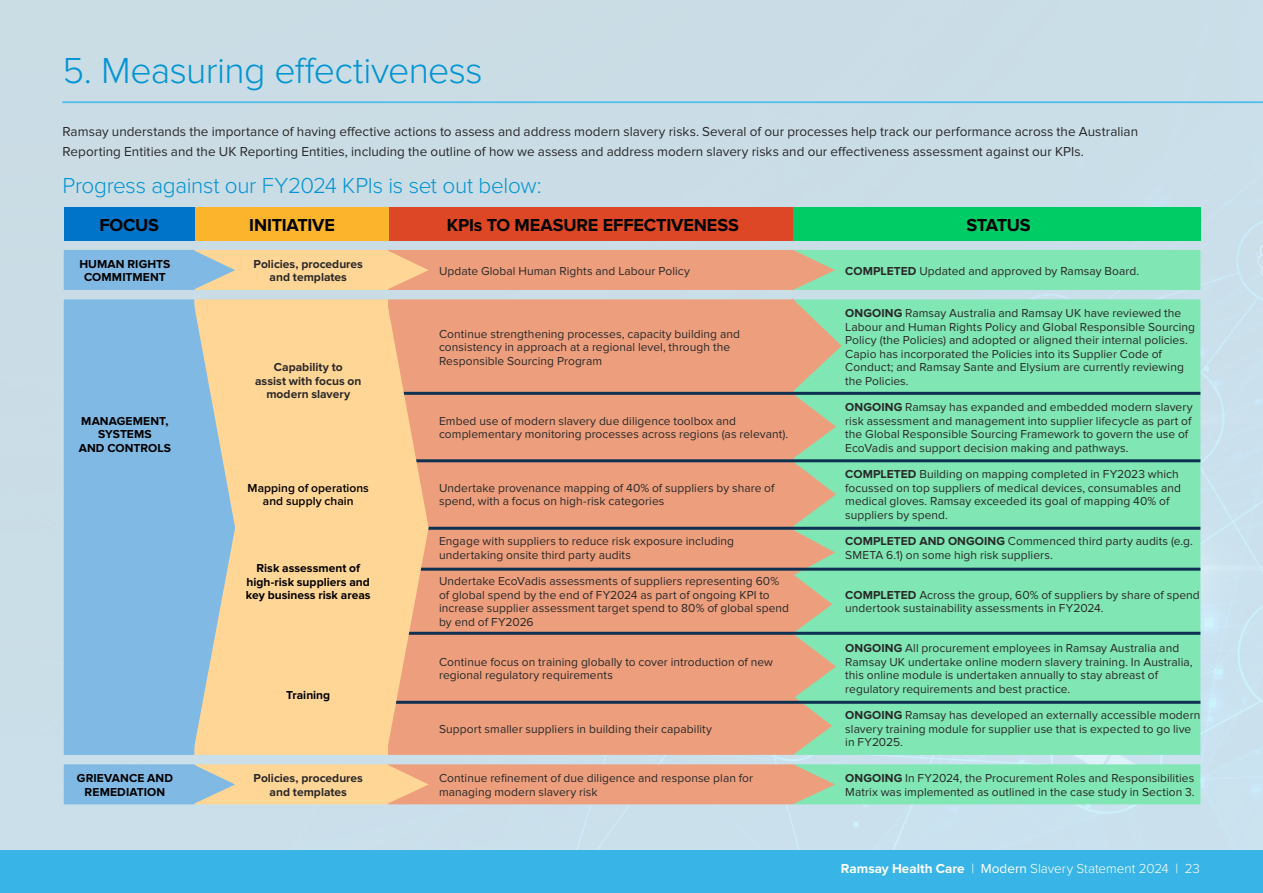
<style>
.page{position:relative;width:1263px;height:893px;background:#fff}
.page>*{position:absolute;margin:0;border:0;box-sizing:border-box;transform-origin:0 0}
.t1{font:300 37.5px "Proxima Nova";letter-spacing:-.02em;color:#0194d3}
.t2{font:300 22.5px "Proxima Nova";letter-spacing:-.015em;color:#0194d3}
.t3{font:700 18px "Proxima Nova";letter-spacing:-.01em;color:#000}
.t4{font:13.5px/19.5px "Proxima Nova";color:#292829}
.t5{font:300 13.5px "Proxima Nova";color:#fff}
.t6{font:12px/13.5px "Proxima Nova";letter-spacing:.005em;color:#292829}
.t7{font:700 12px/13.5px "Proxima Nova";letter-spacing:.005em;color:#000;text-align:center}
.t8{font:700 12px/13.5px "Proxima Nova";color:#292829;text-align:center}
.t9{font:600 12px/13.5px "Proxima Nova";letter-spacing:.005em;color:#000;text-align:center}
.s1{font-weight:700}
.s2{font-weight:400}
</style>
<div class="page">
<div style="left:0;top:0;width:1263px;height:850px;background:#cadde7"></div>
<div style="left:0;top:850px;width:1263px;height:43px;background:#38b5e6"></div>
<hr style="left:63px;top:102px;width:1200px;height:1px;background:#54bceb">
<div style="left:389px;top:207px;width:404px;height:34px;background:#de4726"></div>
<div style="left:195px;top:208px;width:194px;height:33px;background:#fbb42c"></div>
<div style="left:64px;top:208px;width:131px;height:33px;background:#0074c8"></div>
<div style="left:64px;top:250px;width:131px;height:554px;background:#80b9e3"></div>
<div style="left:195px;top:250px;width:193px;height:554px;background:#ffd695"></div>
<div style="left:388px;top:250px;width:406px;height:554px;background:#ed9f7d"></div>
<div style="left:794px;top:250px;width:406px;height:554px;background:#80e6b3"></div>
<svg style="left:193px;top:250px;width:42px;height:40px;background:#bfc7bc"></svg>
<div style="left:793px;top:207px;width:407px;height:34px;background:#0c6"></div>
<svg style="left:193px;top:299px;width:42px;height:454px;background:#bdc7bd"></svg>
<svg style="left:193px;top:764px;width:42px;height:40px;background:#bec7bc"></svg>
<svg style="left:387px;top:250px;width:42px;height:40px;background:#f5b988"></svg>
<svg style="left:387px;top:764px;width:42px;height:40px;background:#f5ba89"></svg>
<svg style="left:793px;top:250px;width:42px;height:40px;background:#b6c297"></svg>
<svg style="left:793px;top:764px;width:42px;height:40px;background:#b7c298"></svg>
<svg style="left:792px;top:298px;width:49px;height:457px;background:#b2c499"></svg>
<hr style="left:389px;top:459px;width:811px;height:3px;background:#0e3051">
<hr style="left:389px;top:527px;width:811px;height:3px;background:#0e3051">
<hr style="left:389px;top:632px;width:811px;height:3px;background:#0e3051">
<hr style="left:389px;top:701px;width:811px;height:3px;background:#0e3051">
<hr style="left:389px;top:392px;width:811px;height:3px;background:#0e3051">
<hr style="left:393px;top:568px;width:807px;height:3px;background:#0e3051">
<svg style="left:387px;top:299px;width:42px;height:454px;background:#f2b988"></svg>
<h1 class="t1" style="left:63px;top:49px;width:422px">5. Measuring effectiveness</h1>
<p class="t4" style="left:63px;top:122px;width:1077px">Ramsay understands the importance of having effective actions to assess and address modern slavery risks. Several of our processes help track our performance across the Australian<br>Reporting Entities and the UK Reporting Entities, including the outline of how we assess and address modern slavery risks and our effectiveness assessment against our KPIs.</p>
<h2 class="t2" style="left:63px;top:172px;width:481px">Progress against our FY2024 KPIs is set out below:</h2>
<h3 class="t3" style="left:100px;top:215px;width:61px">FOCUS</h3>
<h3 class="t3" style="left:249px;top:215px;width:87px">INITIATIVE</h3>
<h3 class="t3" style="left:447px;top:215px;width:293px">KPIs TO MEASURE EFFECTIVENESS</h3>
<p class="t7" style="left:79px;top:257px;width:92px">HUMAN RIGHTS<br>COMMITMENT</p>
<p class="t8" style="left:254px;top:257px;width:111px">Policies, procedures and templates</p>
<p class="t6" style="left:439px;top:264px;width:252px">Update Global Human Rights and Labour Policy</p>
<p class="t6" style="left:845px;top:264px;width:295px"><span class="s1">COMPLETED</span> Updated and approved by Ramsay Board.</p>
<h3 class="t3" style="left:966px;top:215px;width:66px">STATUS</h3>
<p class="t7" style="left:79px;top:414px;width:94px">MANAGEMENT,<br>SYSTEMS<br>AND CONTROLS</p>
<p class="t8" style="left:255px;top:361px;width:108px">Capability to<br>assist with focus on modern slavery</p>
<p class="t6" style="left:439px;top:327px;width:302px">Continue strengthening processes, capacity building and consistency in approach at a regional level, through the<br>Responsible Sourcing Program</p>
<p class="t6" style="left:439px;top:414px;width:351px">Embed use of modern slavery due diligence toolbox and complementary monitoring processes across regions (as relevant).</p>
<p class="t9" style="left:248px;top:481px;width:123px">Mapping of operations and supply chain</p>
<p class="t6" style="left:439px;top:481px;width:337px">Undertake provenance mapping of 40% of suppliers by share of spend, with a focus on high-risk categories</p>
<p class="t6" style="left:845px;top:307px;width:351px"><span class="s1">ONGOING</span> Ramsay Australia and Ramsay UK have reviewed the Labour and Human Rights Policy and Global Responsible Sourcing Policy (the Policies) and adopted or aligned their internal policies.<br>Capio has incorporated the Policies into its Supplier Code of Conduct; and Ramsay Sante and Elysium are currently reviewing the Policies.</p>
<p class="t6" style="left:845px;top:401px;width:349px"><span class="s1">ONGOING</span> Ramsay has expanded and embedded modern slavery risk assessment and management into supplier lifecycle as part of the Global Responsible Sourcing Framework to govern the use of EcoVadis and support decision making and pathways.</p>
<p class="t6" style="left:845px;top:468px;width:337px"><span class="s1">COMPLETED</span> Building on mapping completed in FY2023 which focussed on top suppliers of medical devices, consumables and medical gloves. Ramsay exceeded its goal of mapping 40% of suppliers by spend.</p>
<p class="t7" style="left:246px;top:562px;width:126px">Risk assessment of high-risk suppliers and key business risk areas</p>
<p class="t7" style="left:286px;top:689px;width:46px">Training</p>
<p class="t6" style="left:439px;top:535px;width:296px">Engage with suppliers to reduce risk exposure including undertaking onsite third party audits</p>
<p class="t6" style="left:845px;top:535px;width:349px"><span class="s1">COMPLETED AND ONGOING</span> Commenced third party audits (e.g.<br>SMETA 6.1) on some high risk suppliers.</p>
<p class="t6" style="left:439px;top:575px;width:352px">Undertake EcoVadis assessments of suppliers representing 60% of global spend by the end of FY2024 as part of ongoing KPI to increase supplier assessment target spend to 80% of global spend by end of FY2026</p>
<p class="t6" style="left:845px;top:588px;width:356px"><span class="s1">COMPLETED</span> Across the group, 60% of suppliers by share of spend undertook sustainability assessments in FY2024.</p>
<p class="t6" style="left:439px;top:655px;width:335px">Continue focus on training globally to cover introduction of new regional regulatory requirements</p>
<p class="t6" style="left:439px;top:722px;width:275px">Support smaller suppliers in building their capability</p>
<p class="t6" style="left:845px;top:642px;width:349px"><span class="s1">ONGOING</span> All procurement employees in Ramsay Australia and Ramsay UK undertake online modern slavery training. In Australia, this online module is undertaken annually to stay abreast of regulatory requirements and best practice.</p>
<p class="t6" style="left:845px;top:709px;width:357px"><span class="s1">ONGOING</span> Ramsay has developed an externally accessible modern slavery training module for supplier use that is expected to go live in FY2025.</p>
<p class="t7" style="left:77px;top:772px;width:98px">GRIEVANCE AND<br>REMEDIATION</p>
<p class="t8" style="left:254px;top:772px;width:111px">Policies, procedures and templates</p>
<p class="t6" style="left:439px;top:772px;width:316px">Continue refinement of due diligence and response plan for managing modern slavery risk</p>
<p class="t6" style="left:845px;top:772px;width:351px"><span class="s1">ONGOING</span> In FY2024, the Procurement Roles and Responsibilities<br>Matrix was implemented as outlined in the case study in Section 3.</p>
<p class="t5" style="left:841px;top:860px;width:360px"><span class="s1">Ramsay Health Care</span> | <span class="s2">Modern</span> Slavery Statement 2024 | 23</p>
</div>
